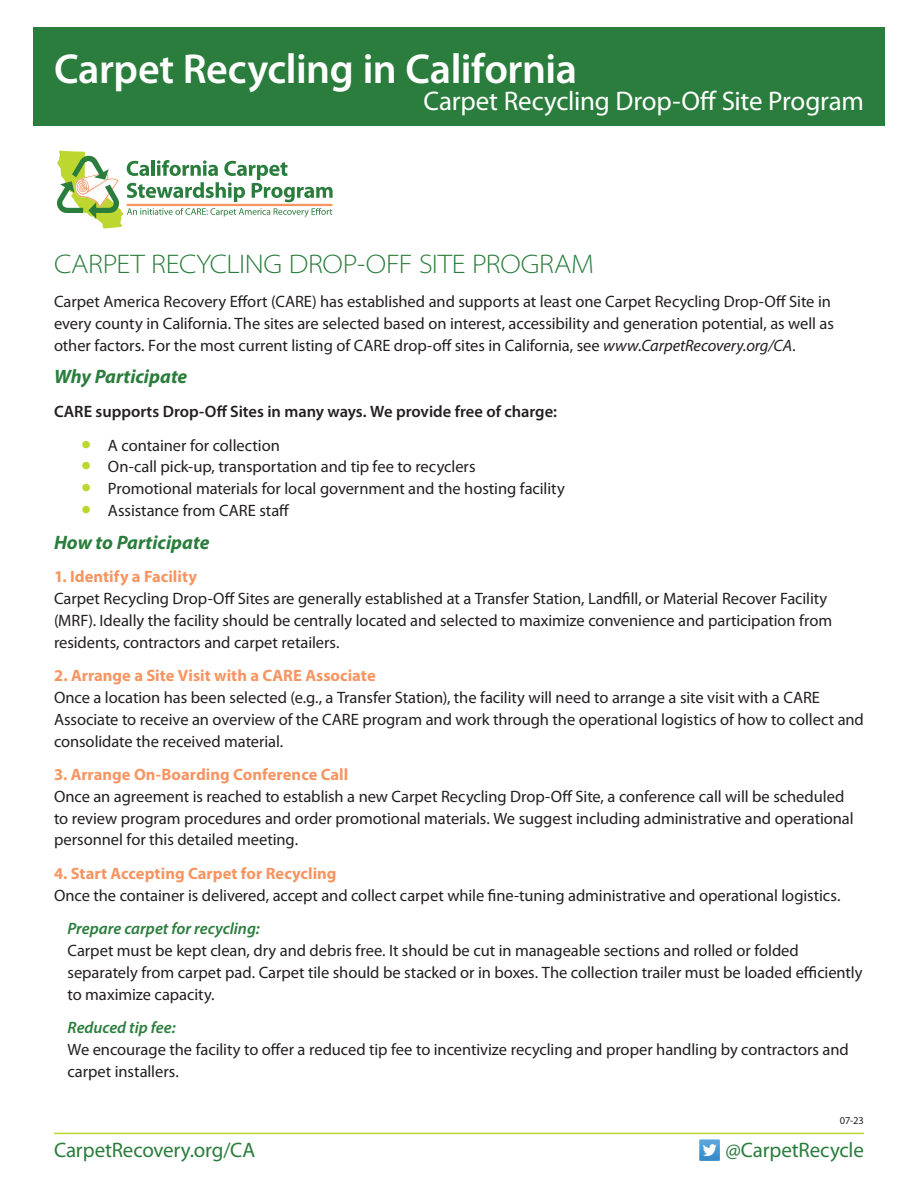
<style>
.page{position:relative;width:918px;height:1188px;background:#fff}
.page>*{position:absolute;margin:0;border:0;box-sizing:border-box;transform-origin:0 0}
.t1{font:600 42px "Myriad Pro";letter-spacing:-.01em;color:#fff}
.t2{font:27px "Myriad Pro";letter-spacing:-.01em;color:#fff}
.t3{font:300 semi-expanded 27px "Myriad Pro";letter-spacing:-.01em;color:#2a7d3c}
.t4{font:21px "Myriad Pro";letter-spacing:-.005em;color:#2a7d3c}
.t5{font:italic 700 19.5px "Myriad Pro";color:#2a7d3c}
.t6{font:16.5px/21.8px "Myriad Pro";letter-spacing:-.005em;color:#231f20}
.t7{font:700 16.5px "Myriad Pro";color:#f79562}
.t8{font:600 16.5px "Myriad Pro";color:#231f20}
.t9{font:italic 600 16.5px "Myriad Pro";color:#2a7d3c}
.t10{font:10.5px "Myriad Pro";color:#231f20}
.s1{font-style:italic}
.s2{font-size:36px;color:#bed630}
</style>
<div class="page">
<div style="left:33px;top:27px;width:852px;height:99px;background:#2a7d3c"></div>
<svg style="left:56px;top:151px;width:277px;height:78px"></svg>
<hr style="left:54px;top:1133px;width:810px;height:1px;background:#bed630">
<img style="left:699px;top:1139px;width:21px;height:22px">
<h1 class="t1" style="left:54px;top:42px;width:525px">Carpet Recycling in California</h1>
<h2 class="t2" style="left:424px;top:85px;width:442px">Carpet Recycling Drop-Off Site Program</h2>
<h2 class="t3" style="left:54px;top:249px;width:542px">CARPET RECYCLING DROP-OFF SITE PROGRAM</h2>
<p class="t6" style="left:54px;top:290px;width:781px">Carpet America Recovery Effort (CARE) has established and supports at least one Carpet Recycling Drop-Off Site in every county in California. The sites are selected based on interest, accessibility and generation potential, as well as other factors. For the most current listing of CARE drop-off sites in California, see <span class="s1">www.CarpetRecovery.org/CA.</span></p>
<p class="t5" style="left:54px;top:364px;width:135px">Why Participate</p>
<p class="t8" style="left:54px;top:401px;width:504px">CARE supports Drop-Off Sites in many ways. We provide free of charge:</p>
<p class="t6" style="left:81px;top:434px;width:200px"><span class="s2">•</span> A container for collection</p>
<p class="t6" style="left:81px;top:456px;width:396px"><span class="s2">•</span> On-call pick-up, transportation and tip fee to recyclers</p>
<p class="t6" style="left:81px;top:478px;width:485px"><span class="s2">•</span> Promotional materials for local government and the hosting facility</p>
<p class="t6" style="left:81px;top:499px;width:210px"><span class="s2">•</span> Assistance from CARE staff</p>
<p class="t5" style="left:54px;top:530px;width:157px">How to Participate</p>
<p class="t7" style="left:54px;top:566px;width:145px">1. Identify a Facility</p>
<p class="t6" style="left:54px;top:588px;width:780px">Carpet Recycling Drop-Off Sites are generally established at a Transfer Station, Landfill, or Material Recover Facility (MRF). Ideally the facility should be centrally located and selected to maximize convenience and participation from residents, contractors and carpet retailers.</p>
<p class="t7" style="left:54px;top:665px;width:323px">2. Arrange a Site Visit with a CARE Associate</p>
<p class="t6" style="left:54px;top:686px;width:811px">Once a location has been selected (e.g., a Transfer Station), the facility will need to arrange a site visit with a CARE<br>Associate to receive an overview of the CARE program and work through the operational logistics of how to collect and consolidate the received material.</p>
<p class="t7" style="left:54px;top:764px;width:296px">3. Arrange On-Boarding Conference Call</p>
<p class="t6" style="left:54px;top:785px;width:801px">Once an agreement is reached to establish a new Carpet Recycling Drop-Off Site, a conference call will be scheduled to review program procedures and order promotional materials. We suggest including administrative and operational personnel for this detailed meeting.</p>
<p class="t7" style="left:54px;top:863px;width:284px">4. Start Accepting Carpet for Recycling</p>
<p class="t6" style="left:54px;top:884px;width:788px">Once the container is delivered, accept and collect carpet while fine-tuning administrative and operational logistics.</p>
<p class="t9" style="left:67px;top:918px;width:194px">Prepare carpet for recycling:</p>
<p class="t6" style="left:67px;top:939px;width:797px">Carpet must be kept clean, dry and debris free. It should be cut in manageable sections and rolled or folded separately from carpet pad. Carpet tile should be stacked or in boxes. The collection trailer must be loaded efficiently to maximize capacity.</p>
<p class="t9" style="left:67px;top:1017px;width:110px">Reduced tip fee:</p>
<p class="t6" style="left:67px;top:1038px;width:783px">We encourage the facility to offer a reduced tip fee to incentivize recycling and proper handling by contractors and carpet installers.</p>
<p class="t10" style="left:840px;top:1114px;width:26px">07-23</p>
<p class="t4" style="left:54px;top:1137px;width:203px">CarpetRecovery.org/CA</p>
<p class="t4" style="left:725px;top:1137px;width:140px">@CarpetRecycle</p>
</div>
